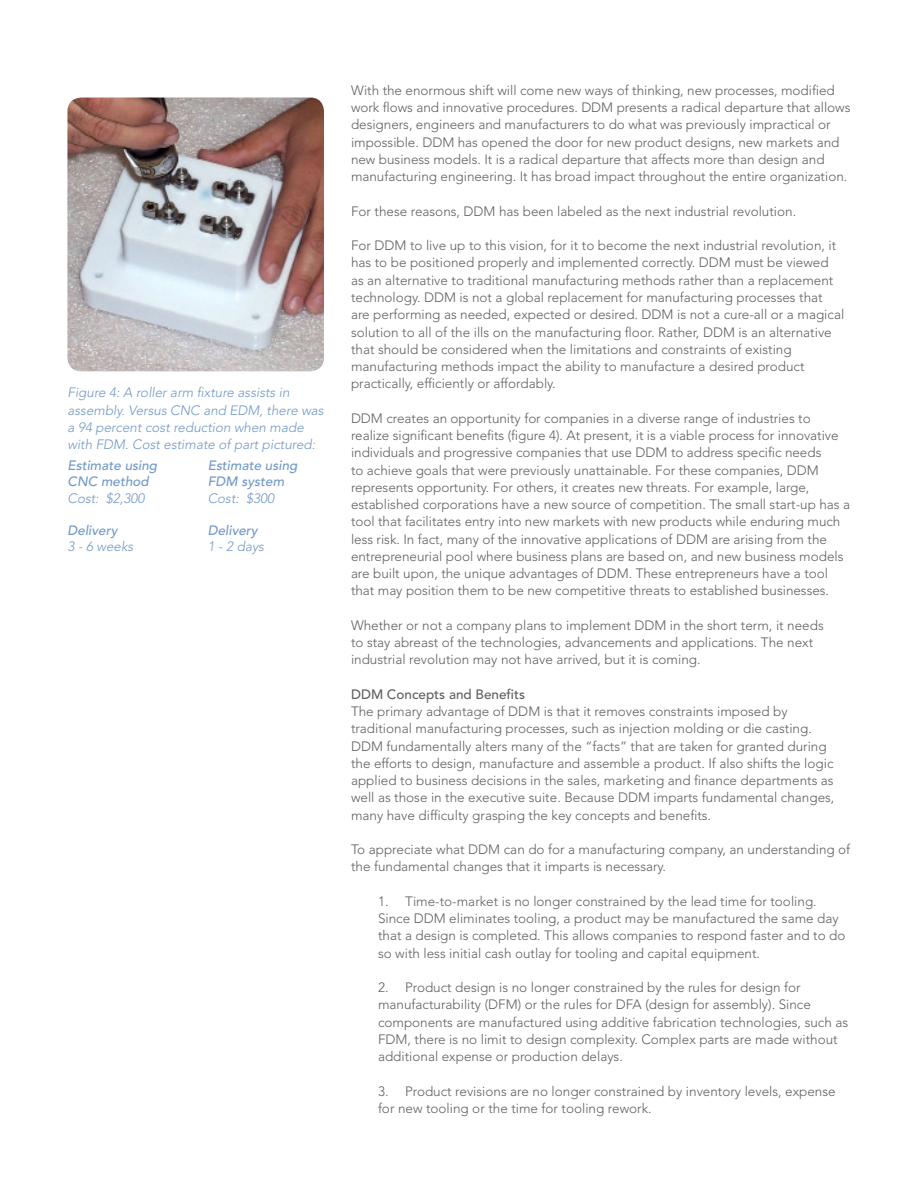
<style>
.page{position:relative;width:918px;height:1188px;background:#fff}
.page>*{position:absolute;margin:0;border:0;box-sizing:border-box;transform-origin:0 0}
.t1{font:300 13.5px/17.2px "Avenir LT Std";color:#5f6062}
.t2{font:italic 300 13.5px/17.2px "Avenir LT Std";color:#7299c6}
.t3{font:italic 500 13.5px/16.2px "Avenir LT Std";color:#7299c6}
.t4{font:500 13.5px "Avenir LT Std";color:#5f6062}
</style>
<div class="page">
<img style="left:68px;top:98px;width:256px;height:273px">
<p class="t2" style="left:68px;top:384px;width:258px">Figure 4: A roller arm fixture assists in assembly. Versus CNC and EDM, there was a 94 percent cost reduction when made with FDM. Cost estimate of part pictured:</p>
<p class="t3" style="left:68px;top:458px;width:91px">Estimate using<br>CNC method</p>
<p class="t2" style="left:68px;top:490px;width:78px">Cost: $2,300</p>
<p class="t3" style="left:68px;top:523px;width:51px">Delivery</p>
<p class="t2" style="left:68px;top:538px;width:67px">3 - 6 weeks</p>
<p class="t3" style="left:208px;top:458px;width:91px">Estimate using<br>FDM system</p>
<p class="t2" style="left:208px;top:490px;width:68px">Cost: $300</p>
<p class="t3" style="left:208px;top:523px;width:51px">Delivery</p>
<p class="t2" style="left:208px;top:538px;width:58px">1 - 2 days</p>
<p class="t1" style="left:351px;top:82px;width:501px">With the enormous shift will come new ways of thinking, new processes, modified work flows and innovative procedures. DDM presents a radical departure that allows designers, engineers and manufacturers to do what was previously impractical or impossible. DDM has opened the door for new product designs, new markets and new business models. It is a radical departure that affects more than design and manufacturing engineering. It has broad impact throughout the entire organization.</p>
<p class="t1" style="left:351px;top:203px;width:447px">For these reasons, DDM has been labeled as the next industrial revolution.</p>
<p class="t1" style="left:351px;top:237px;width:495px">For DDM to live up to this vision, for it to become the next industrial revolution, it has to be positioned properly and implemented correctly. DDM must be viewed as an alternative to traditional manufacturing methods rather than a replacement technology. DDM is not a global replacement for manufacturing processes that are performing as needed, expected or desired. DDM is not a cure-all or a magical solution to all of the ills on the manufacturing floor. Rather, DDM is an alternative that should be considered when the limitations and constraints of existing manufacturing methods impact the ability to manufacture a desired product practically, efficiently or affordably.</p>
<p class="t1" style="left:351px;top:410px;width:501px">DDM creates an opportunity for companies in a diverse range of industries to realize significant benefits (figure 4). At present, it is a viable process for innovative individuals and progressive companies that use DDM to address specific needs<br>to achieve goals that were previously unattainable. For these companies, DDM represents opportunity. For others, it creates new threats. For example, large, established corporations have a new source of competition. The small start-up has a tool that facilitates entry into new markets with new products while enduring much less risk. In fact, many of the innovative applications of DDM are arising from the entrepreneurial pool where business plans are based on, and new business models are built upon, the unique advantages of DDM. These entrepreneurs have a tool that may position them to be new competitive threats to established businesses.</p>
<p class="t1" style="left:351px;top:617px;width:474px">Whether or not a company plans to implement DDM in the short term, it needs to stay abreast of the technologies, advancements and applications. The next industrial revolution may not have arrived, but it is coming.</p>
<p class="t4" style="left:351px;top:686px;width:176px">DDM Concepts and Benefits</p>
<p class="t1" style="left:351px;top:703px;width:485px">The primary advantage of DDM is that it removes constraints imposed by traditional manufacturing processes, such as injection molding or die casting.<br>DDM fundamentally alters many of the “facts” that are taken for granted during the efforts to design, manufacture and assemble a product. If also shifts the logic applied to business decisions in the sales, marketing and finance departments as well as those in the executive suite. Because DDM imparts fundamental changes, many have difficulty grasping the key concepts and benefits.</p>
<p class="t1" style="left:351px;top:841px;width:501px">To appreciate what DDM can do for a manufacturing company, an understanding of the fundamental changes that it imparts is necessary.</p>
<p class="t1" style="left:378px;top:893px;width:469px">1. Time-to-market is no longer constrained by the lead time for tooling.<br>Since DDM eliminates tooling, a product may be manufactured the same day that a design is completed. This allows companies to respond faster and to do so with less initial cash outlay for tooling and capital equipment.</p>
<p class="t1" style="left:378px;top:979px;width:472px">2. Product design is no longer constrained by the rules for design for manufacturability (DFM) or the rules for DFA (design for assembly). Since components are manufactured using additive fabrication technologies, such as FDM, there is no limit to design complexity. Complex parts are made without additional expense or production delays.</p>
<p class="t1" style="left:378px;top:1082px;width:459px">3. Product revisions are no longer constrained by inventory levels, expense for new tooling or the time for tooling rework.</p>
</div>
